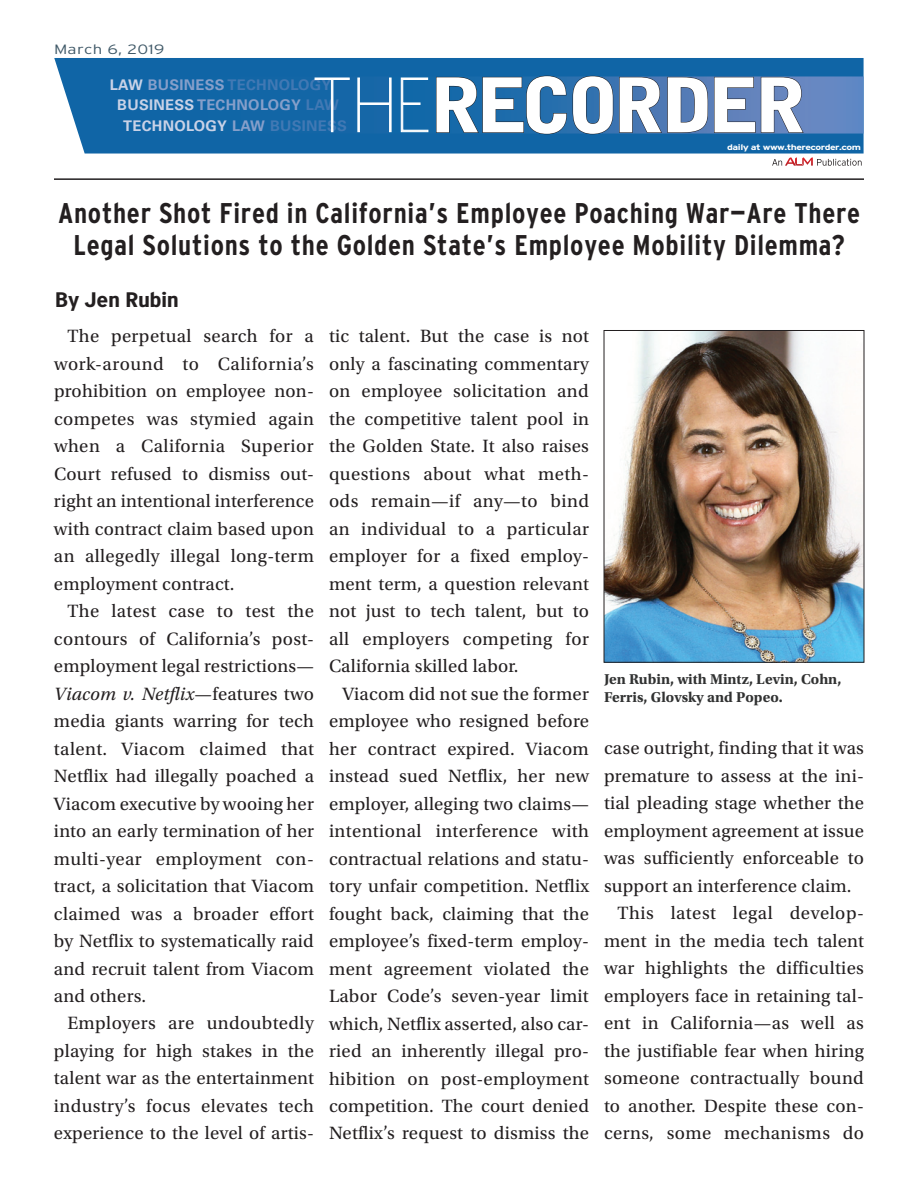
<style>
.page{position:relative;width:918px;height:1188px;background:#fff}
.page>*{position:absolute;margin:0;border:0;box-sizing:border-box;transform-origin:0 0}
.t1{font:900 74.85px "Bell Gothic Std";letter-spacing:-.08em;color:#fff;scale:1.05 1}
.t2{font:700 condensed 28.5px/32.2px "Interstate";letter-spacing:.025em;color:#231f20;text-align:center}
.t3{font:700 condensed 21px "Interstate";letter-spacing:-.02em;color:#231f20;scale:1.25 1}
.t4{font:18.75px/27.5px "Utopia Std";letter-spacing:.01em;color:#231f20;text-align:justify}
.t5{font:18.75px "Utopia Std";letter-spacing:.03em;color:#231f20}
.t6{font:700 15px/18px "Utopia Std";color:#313232}
.t7{font:700 14.7px "Univers LT Std";letter-spacing:.02em;color:#4279b4}
.t8{font:700 14.7px "Univers LT Std";letter-spacing:.02em;color:#869fca}
.t9{font:700 14.7px "Univers LT Std";letter-spacing:.02em;color:#c9d2e7}
.t10{font:300 13.5px "Interstate";letter-spacing:.02em;color:#405968;scale:1.25 1}
.t11{font:700 8.1px "Interstate";letter-spacing:-.05em;color:#fff;scale:1.29 1}
.s1{color:#c9d2e7}
.s2{color:#869fca}
.s3{color:#4279b4}
.s4{font-style:italic}
</style>
<div class="page">
<div style="left:54px;top:58px;width:810px;height:96px;background:#1065a6"></div>
<svg style="left:772px;top:157px;width:90px;height:9px"></svg>
<svg style="left:107px;top:76px;width:757px;height:58px;background:#246dac"></svg>
<svg style="left:436px;top:75px;width:272px;height:60px;background:#2d679e"></svg>
<svg style="left:714px;top:77px;width:90px;height:56px;background:#5c78ab"></svg>
<svg style="left:314px;top:77px;width:115px;height:55px;background:#337bb3"></svg>
<hr style="left:54px;top:178px;width:810px;height:2px;background:#231f20">
<img style="left:606px;top:332px;width:256px;height:328px">
<p class="t10" style="left:54px;top:42px;width:90px">March 6, 2019</p>
<p class="t7" style="left:110px;top:76px;width:223px"><span class="s1">LAW</span> <span class="s2">BUSINESS</span> TECHNOLOGY</p>
<p class="t8" style="left:117px;top:97px;width:223px"><span class="s1">BUSINESS</span> TECHNOLOGY <span class="s3">LAW</span></p>
<p class="t9" style="left:123px;top:117px;width:225px">TECHNOLOGY <span class="s2">LAW</span> <span class="s3">BUSINESS</span></p>
<h1 class="t1" style="left:430px;top:62px;width:361px">RECORDER</h1>
<p class="t11" style="left:727px;top:143px;width:105px">daily at www.therecorder.com</p>
<h2 class="t2" style="left:58px;top:197px;width:804px">Another Shot Fired in California’s Employee Poaching War—Are There<br>Legal Solutions to the Golden State’s Employee Mobility Dilemma?</h2>
<p class="t3" style="left:55px;top:288px;width:101px">By Jen Rubin</p>
<p class="t4" style="left:54px;top:323px;width:262px;text-indent:14px">The perpetual search for a work-around to California’s prohibition on employee non&shy;competes was stymied again when a California Superior Court refused to dismiss out&shy;right an intentional interference with contract claim based upon an allegedly illegal long-term employment contract.</p>
<p class="t4" style="left:54px;top:598px;width:262px;text-indent:14px">The latest case to test the contours of California’s post&shy;employment legal restrictions— <span class="s4">Viacom v. Netflix</span>—features two media giants warring for tech talent. Viacom claimed that Netflix had illegally poached a Viacom executive by wooing her into an early termination of her multi-year employment con&shy;tract, a solicitation that Viacom claimed was a broader effort by Netflix to systematically raid and recruit talent from Viacom and others.</p>
<p class="t4" style="left:54px;top:1010px;width:262px;text-indent:14px">Employers are undoubtedly playing for high stakes in the talent war as the entertainment industry’s focus elevates tech experience to the level of artis-</p>
<p class="t4" style="left:329px;top:323px;width:262px">tic talent. But the case is not only a fascinating commentary on employee solicitation and the competitive talent pool in the Golden State. It also raises questions about what meth&shy;ods remain—if any—to bind an individual to a particular employer for a fixed employ&shy;ment term, a question relevant not just to tech talent, but to all employers competing for California skilled labor.</p>
<p class="t4" style="left:329px;top:680px;width:262px;text-indent:14px">Viacom did not sue the former employee who resigned before her contract expired. Viacom instead sued Netflix, her new employer, alleging two claims— intentional interference with contractual relations and statu&shy;tory unfair competition. Netflix fought back, claiming that the employee’s fixed-term employ&shy;ment agreement violated the Labor Code’s seven-year limit which, Netflix asserted, also car&shy;ried an inherently illegal pro&shy;hibition on post-employment competition. The court denied Netflix’s request to dismiss the</p>
<p class="t6" style="left:604px;top:670px;width:239px">Jen Rubin, with Mintz, Levin, Cohn,<br>Ferris, Glovsky and Popeo.</p>
<p class="t4" style="left:604px;top:735px;width:262px">case outright, finding that it was</p>
<p class="t4" style="left:604px;top:762px;width:262px">premature to assess at the ini-</p>
<p class="t4" style="left:604px;top:790px;width:261px">tial pleading stage whether the</p>
<p class="t4" style="left:604px;top:817px;width:261px">employment agreement at issue</p>
<p class="t4" style="left:604px;top:845px;width:261px">was sufficiently enforceable to</p>
<p class="t4" style="left:604px;top:872px;width:249px">support an interference claim.</p>
<p class="t5" style="left:618px;top:903px;width:248px">This latest legal develop-</p>
<p class="t4" style="left:604px;top:927px;width:261px">ment in the media tech talent</p>
<p class="t4" style="left:604px;top:955px;width:262px">war highlights the difficulties</p>
<p class="t4" style="left:604px;top:982px;width:261px">employers face in retaining tal-</p>
<p class="t4" style="left:604px;top:1010px;width:261px">ent in California—as well as</p>
<p class="t4" style="left:604px;top:1037px;width:261px">the justifiable fear when hiring</p>
<p class="t4" style="left:604px;top:1065px;width:261px">someone contractually bound</p>
<p class="t4" style="left:604px;top:1092px;width:261px">to another. Despite these con-</p>
<p class="t4" style="left:604px;top:1120px;width:262px">cerns, some mechanisms do</p>
</div>
